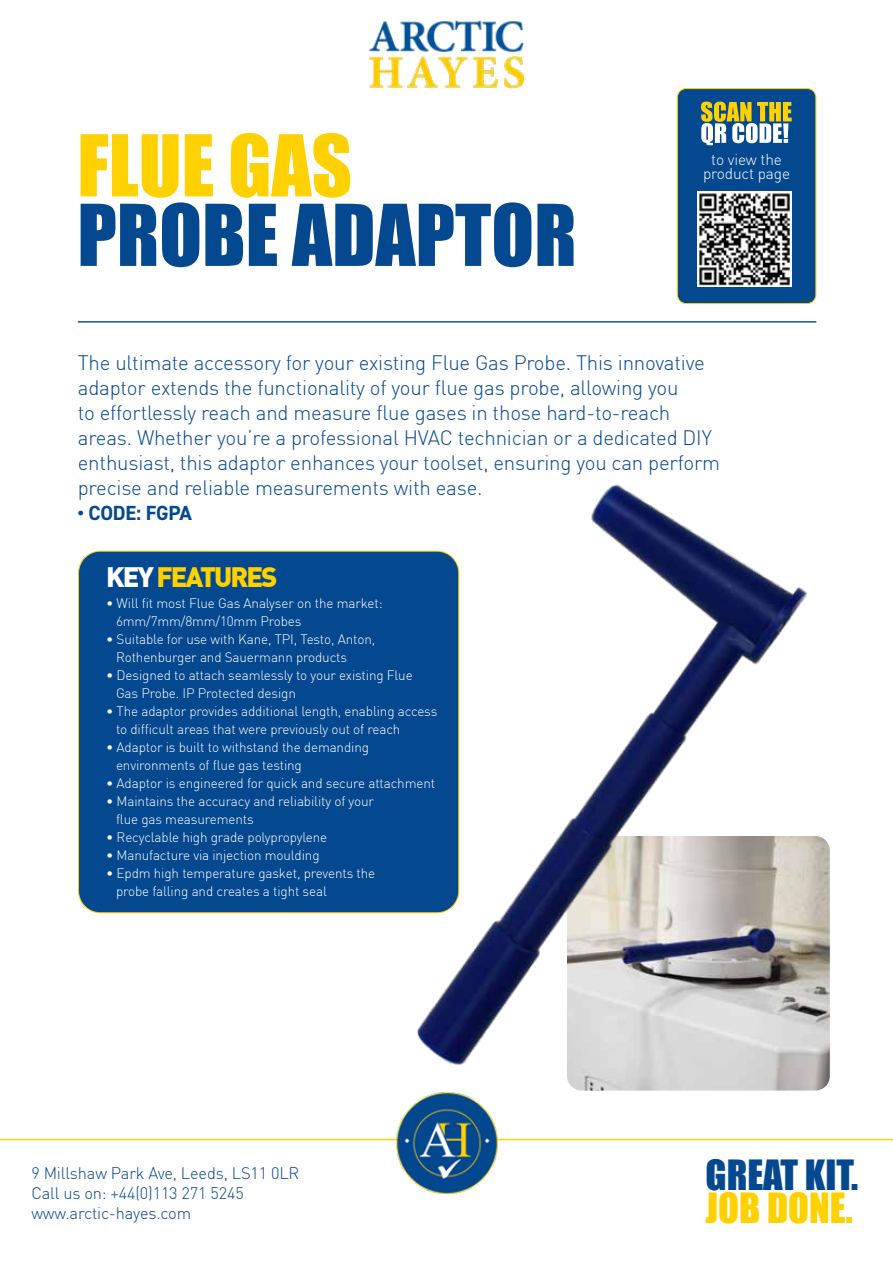
<style>
.page{position:relative;width:893px;height:1263px;background:#fff}
.page>*{position:absolute;margin:0;border:0;box-sizing:border-box;transform-origin:0 0}
.t1{font:78.6px "Impact";color:#04488f}
.t2{font:78.6px "Impact";color:#ffd100}
.t3{font:38.25px "Impact";color:#04488f}
.t4{font:38.25px "Impact";color:#ffd100}
.t5{font:900 27.45px "DIN";letter-spacing:-.07em;color:#ffd100}
.t6{font:300 20.4px/25px "DIN";letter-spacing:-.01em;color:#04488f}
.t7{font:700 20.4px "DIN2014";letter-spacing:-.01em;color:#04488f}
.t8{font:300 16.5px/19.6px "DIN";letter-spacing:-.01em;color:#04488f}
.t9{font:300 15.45px/13.5px "DIN";letter-spacing:-.01em;color:#fff;text-align:center}
.t10{font:300 13.5px/18px "DIN";letter-spacing:-.01em;color:#fff}
.s1{color:#fff}
</style>
<div class="page">
<hr style="left:0;top:1139px;width:893px;height:1px;background:#ffd100">
<img style="left:396px;top:1100px;width:102px;height:93px">
<hr style="left:78px;top:321px;width:738px;height:2px;background:#04488f">
<div style="left:79px;top:551px;width:380px;height:362px;background:#04488f;border-radius:22px"></div>
<img style="left:369px;top:20px;width:155px;height:68px">
<img style="left:391px;top:484px;width:439px;height:616px">
<div style="left:677px;top:89px;width:139px;height:215px;background:#04488f;border-radius:9px"></div>
<div style="left:677px;top:88px;width:139px;height:216px;border:1px solid #ffd100;border-radius:9px"></div>
<svg style="left:701px;top:102px;width:91px;height:43px"></svg>
<img style="left:697px;top:192px;width:95px;height:94px">
<h1 class="t2" style="left:77px;top:105px;width:276px">FLUE GAS</h1>
<h1 class="t1" style="left:77px;top:174px;width:501px">PROBE ADAPTOR</h1>
<p class="t9" style="left:703px;top:153px;width:89px">to view the product page</p>
<p class="t6" style="left:78px;top:350px;width:644px">The ultimate accessory for your existing Flue Gas Probe. This innovative adaptor extends the functionality of your flue gas probe, allowing you<br>to effortlessly reach and measure flue gases in those hard-to-reach areas. Whether you’re a professional HVAC technician or a dedicated DIY enthusiast, this adaptor enhances your toolset, ensuring you can perform precise and reliable measurements with ease.</p>
<h3 class="t7" style="left:78px;top:500px;width:116px">• CODE: FGPA</h3>
<h3 class="t5" style="left:106px;top:558px;width:173px"><span class="s1">KEY</span> FEATURES</h3>
<p class="t10" style="left:116px;top:594px;width:268px;text-indent:-10px">• Will fit most Flue Gas Analyser on the market:<br>6mm/7mm/8mm/10mm Probes</p>
<p class="t10" style="left:116px;top:630px;width:261px;text-indent:-10px">• Suitable for use with Kane, TPI, Testo, Anton,<br>Rothenburger and Sauermann products</p>
<p class="t10" style="left:116px;top:666px;width:298px;text-indent:-10px">• Designed to attach seamlessly to your existing Flue<br>Gas Probe. IP Protected design</p>
<p class="t10" style="left:116px;top:701px;width:323px;text-indent:-10px">• The adaptor provides additional length, enabling access to difficult areas that were previously out of reach</p>
<p class="t10" style="left:116px;top:737px;width:255px;text-indent:-10px">• Adaptor is built to withstand the demanding environments of flue gas testing</p>
<p class="t10" style="left:106px;top:773px;width:331px">• Adaptor is engineered for quick and secure attachment</p>
<p class="t10" style="left:116px;top:791px;width:260px;text-indent:-10px">• Maintains the accuracy and reliability of your flue gas measurements</p>
<p class="t10" style="left:106px;top:827px;width:223px">• Recyclable high grade polypropylene</p>
<p class="t10" style="left:106px;top:845px;width:215px">• Manufacture via injection moulding</p>
<p class="t10" style="left:116px;top:863px;width:261px;text-indent:-10px">• Epdm high temperature gasket, prevents the probe falling and creates a tight seal</p>
<p class="t8" style="left:31px;top:1163px;width:269px">9 Millshaw Park Ave, Leeds, LS11 0LR<br>Call us on: +44(0)113 271 5245 www.arctic-hayes.com</p>
<h2 class="t3" style="left:706px;top:1145px;width:154px">GREAT KIT.</h2>
<h2 class="t4" style="left:706px;top:1179px;width:149px">JOB DONE.</h2>
</div>
